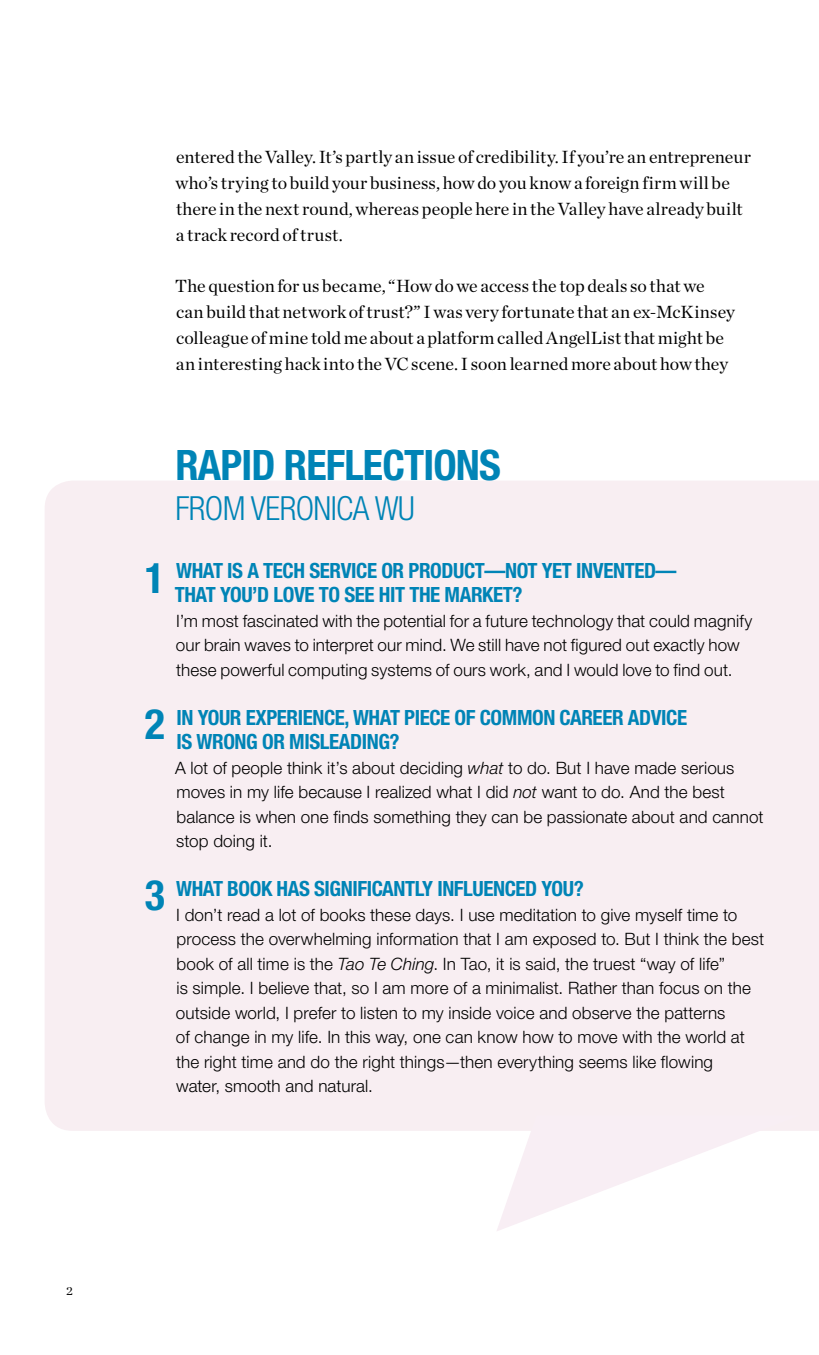
<style>
.page{position:relative;width:819px;height:1355px;background:#fff}
.page>*{position:absolute;margin:0;border:0;box-sizing:border-box;transform-origin:0 0}
.t1{font:700 condensed 42px "Helvetica Neue LT Std";letter-spacing:-.02em;color:#0084b6}
.t2{font:300 condensed 33.25px "Helvetica Neue LT Std";letter-spacing:-.02em;color:#0084b6}
.t3{font:700 condensed 21px/24.5px "Helvetica Neue LT Std";letter-spacing:-.02em;color:#0084b6}
.t4{font:17.85px/25.7px "Chronicle Deck";letter-spacing:.005em;color:#000}
.t5{font:300 17.15px/24.5px "Helvetica Neue LT Std";letter-spacing:.005em;color:#000}
.t6{font:12.25px "Chronicle Deck";color:#000}
.s1{font-style:italic}
</style>
<div class="page">
<div style="left:45px;top:481px;width:774px;height:649px;background:#f8eef2"></div>
<svg style="left:430px;top:1115px;width:370px;height:116px"></svg>
<p class="t4" style="left:176px;top:143px;width:577px">entered the Valley. It’s partly an issue of credibility. If you’re an entrepreneur who’s trying to build your business, how do you know a foreign firm will be there in the next round, whereas people here in the Valley have already built a track record of trust.</p>
<p class="t4" style="left:175px;top:272px;width:561px">The question for us became, “How do we access the top deals so that we can build that network of trust?” I was very fortunate that an ex-McKinsey colleague of mine told me about a platform called AngelList that might be an interesting hack into the VC scene. I soon learned more about how they</p>
<h1 class="t1" style="left:175px;top:439px;width:327px">RAPID REFLECTIONS</h1>
<h2 class="t2" style="left:175px;top:489px;width:241px">FROM VERONICA WU</h2>
<h1 class="t1" style="left:145px;top:552px;width:22px">1</h1>
<h1 class="t1" style="left:145px;top:698px;width:22px">2</h1>
<h1 class="t1" style="left:145px;top:869px;width:22px">3</h1>
<p class="t3" style="left:175px;top:557px;width:503px">WHAT IS A TECH SERVICE OR PRODUCT—NOT YET INVENTED—<br>THAT YOU’D LOVE TO SEE HIT THE MARKET?</p>
<p class="t5" style="left:176px;top:608px;width:578px">I’m most fascinated with the potential for a future technology that could magnify our brain waves to interpret our mind. We still have not figured out exactly how these powerful computing systems of ours work, and I would love to find out.</p>
<p class="t3" style="left:177px;top:704px;width:512px">IN YOUR EXPERIENCE, WHAT PIECE OF COMMON CAREER ADVICE<br>IS WRONG OR MISLEADING?</p>
<p class="t5" style="left:175px;top:755px;width:590px">A lot of people think it’s about deciding <span class="s1">what</span> to do. But I have made serious moves in my life because I realized what I did <span class="s1">not</span> want to do. And the best balance is when one finds something they can be passionate about and cannot stop doing it.</p>
<p class="t3" style="left:176px;top:876px;width:409px">WHAT BOOK HAS SIGNIFICANTLY INFLUENCED YOU?</p>
<p class="t5" style="left:176px;top:902px;width:590px">I don’t read a lot of books these days. I use meditation to give myself time to process the overwhelming information that I am exposed to. But I think the best book of all time is the <span class="s1">Tao Te Ching</span>. In Tao, it is said, the truest “way of life”<br>is simple. I believe that, so I am more of a minimalist. Rather than focus on the outside world, I prefer to listen to my inside voice and observe the patterns<br>of change in my life. In this way, one can know how to move with the world at the right time and do the right things—then everything seems like flowing<br>water, smooth and natural.</p>
<p class="t6" style="left:66px;top:1281px;width:8px">2</p>
</div>
